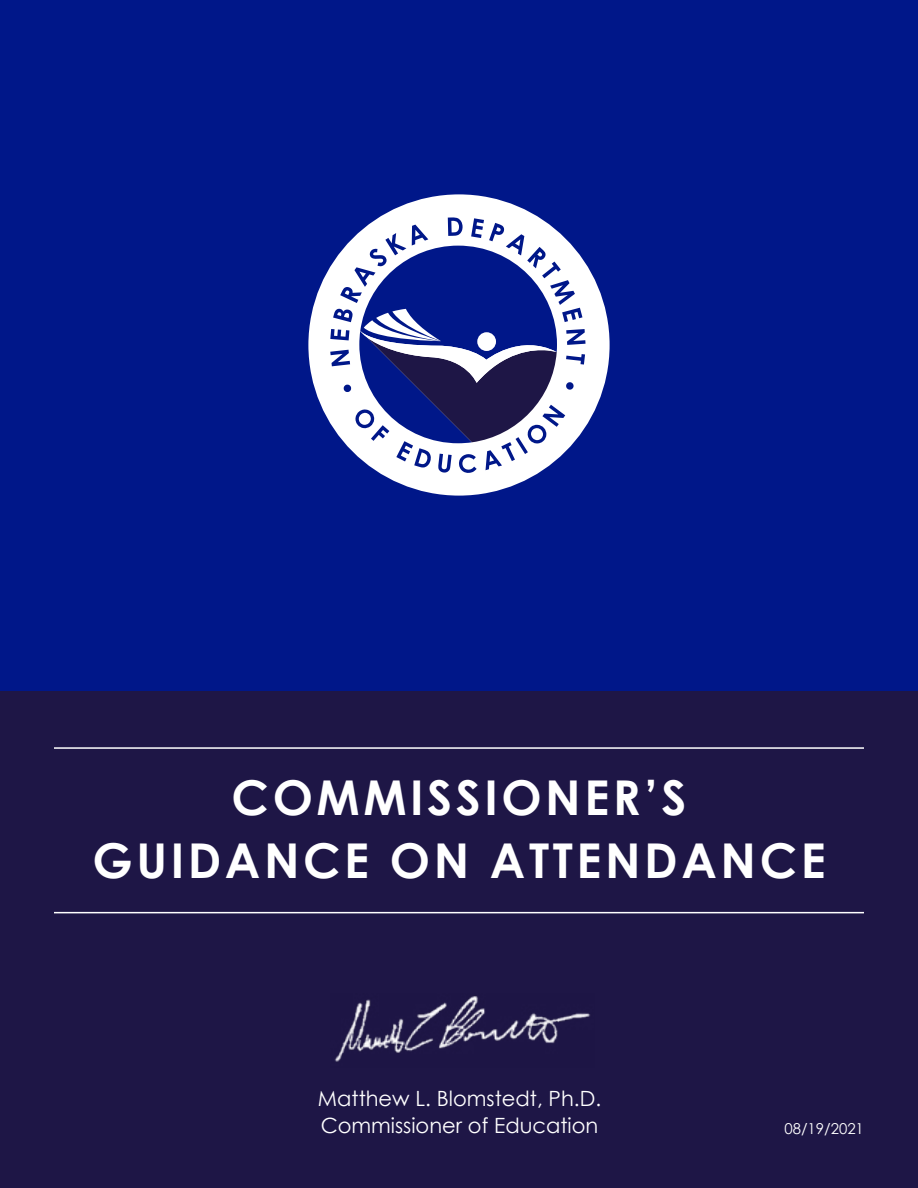
<style>
.page{position:relative;width:918px;height:1188px;background:#fff}
.page>*{position:absolute;margin:0;border:0;box-sizing:border-box;transform-origin:0 0}
.t1{font:700 48px/63px "Century Gothic";letter-spacing:.075em;color:#fff;text-align:center}
.t2{font:21px/27px "Century Gothic";color:#fff}
.t3{font:15px "Century Gothic";color:#fff}
</style>
<div class="page">
<div style="left:0;top:0;width:918px;height:743px;background:#001789"></div>
<div style="left:0;top:691px;width:918px;height:497px;background:#1e1646"></div>
<div style="left:308px;top:194px;width:302px;height:302px;background:#fff;border-radius:50%"></div>
<svg style="left:330px;top:217px;width:256px;height:256px"></svg>
<img style="left:334px;top:996px;width:256px;height:66px">
<hr style="left:54px;top:912px;width:810px;height:1px;background:#fff">
<hr style="left:54px;top:747px;width:810px;height:2px;background:#fff">
<h1 class="t1" style="left:92px;top:765px;width:735px">COMMISSIONER’S<br>GUIDANCE ON ATTENDANCE</h1>
<p class="t2" style="left:318px;top:1085px;width:285px">Matthew L. Blomstedt, Ph.D.<br>Commissioner of Education</p>
<p class="t3" style="left:784px;top:1118px;width:81px">08/19/2021</p>
</div>
